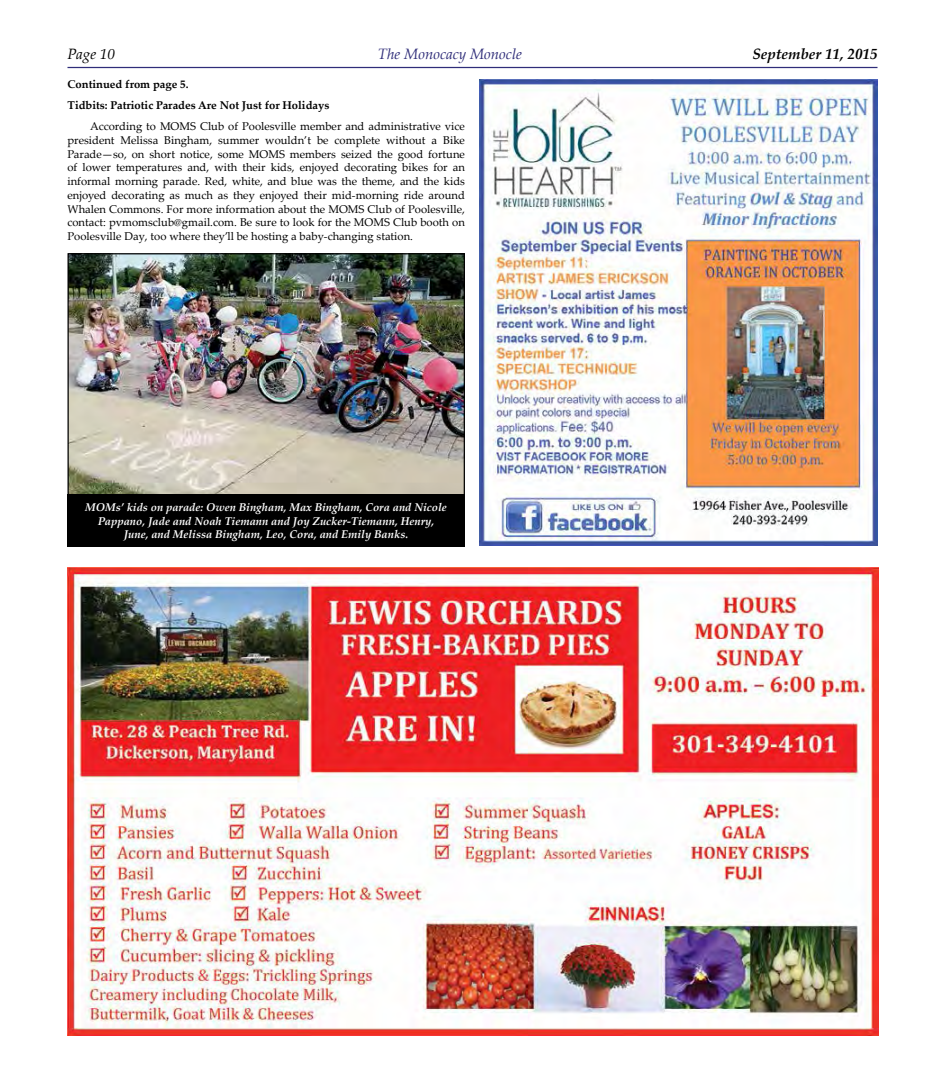
<style>
.page{position:relative;width:945px;height:1080px;background:#fff}
.page>*{position:absolute;margin:0;border:0;box-sizing:border-box;transform-origin:0 0}
.t1{font:italic 15px "Palatino Linotype";color:#2f2d79}
.t2{font:italic 700 15px "Palatino Linotype";color:#000}
.t3{font:italic 15px "Palatino Linotype";color:#000}
.t4{font:11.25px/13.8px "Palatino Linotype";color:#000;text-align:justify}
.t5{font:italic 700 11.25px/13.8px "Palatino Linotype";color:#fff;text-align:center}
.t6{font:700 11.25px/21.2px "Palatino Linotype";color:#000}
</style>
<div class="page">
<hr style="left:68px;top:67px;width:810px;height:1px;background:#2f2d79">
<img style="left:70px;top:255px;width:393px;height:239px">
<div style="left:67px;top:494px;width:398px;height:53px;background:#000"></div>
<img style="left:68px;top:568px;width:811px;height:468px">
<img style="left:480px;top:79px;width:398px;height:466px">
<h1 class="t3" style="left:68px;top:43px;width:49px">Page 10</h1>
<h1 class="t1" style="left:378px;top:43px;width:146px">The Monocacy Monocle</h1>
<h1 class="t2" style="left:752px;top:43px;width:127px">September 11, 2015</h1>
<p class="t6" style="left:68px;top:73px;width:263px">Continued from page 5.<br>Tidbits: Patriotic Parades Are Not Just for Holidays</p>
<p class="t4" style="left:68px;top:119px;width:399px;text-indent:22px">According to MOMS Club of Poolesville member and administrative vice president Melissa Bingham, summer wouldn’t be complete without a Bike Parade—so, on short notice, some MOMS members seized the good fortune of lower temperatures and, with their kids, enjoyed decorating bikes for an informal morning parade. Red, white, and blue was the theme, and the kids enjoyed decorating as much as they enjoyed their mid-morning ride around Whalen Commons. For more information about the MOMS Club of Poolesville, contact: pvmomsclub@gmail.com. Be sure to look for the MOMS Club booth on Poolesville Day, too where they’ll be hosting a baby-changing station.</p>
<p class="t5" style="left:85px;top:500px;width:363px">MOMs’ kids on parade: Owen Bingham, Max Bingham, Cora and Nicole<br>Pappano, Jade and Noah Tiemann and Joy Zucker-Tiemann, Henry,<br>June, and Melissa Bingham, Leo, Cora, and Emily Banks.</p>
</div>
